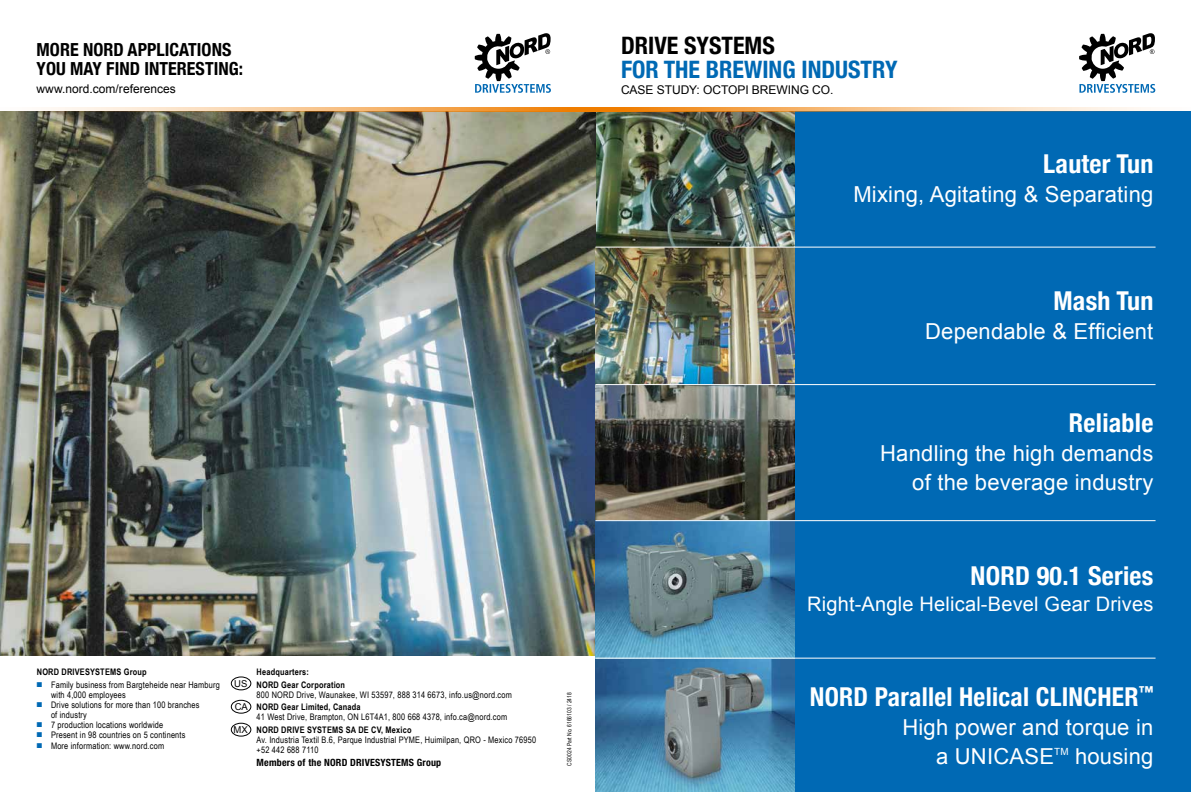
<style>
.page{position:relative;width:1191px;height:792px;background:#fff}
.page>*{position:absolute;margin:0;border:0;box-sizing:border-box;transform-origin:0 0}
.t1{font:700 condensed 26px "Helvetica Neue";letter-spacing:.01em;color:#fff}
.t2{font:700 condensed 24px "Helvetica Neue";color:#0069b4}
.t3{font:700 condensed 24px "Helvetica Neue";color:#000}
.t4{font:22px/29px "Arial";letter-spacing:.01em;color:#fff;text-align:right}
.t5{font:20px "Arial";letter-spacing:.01em;color:#fff}
.t6{font:700 condensed 18px/18.8px "Helvetica Neue";color:#000}
.t7{font:12px "Arial";letter-spacing:-.005em;color:#000}
.t8{font:700 condensed 10px "Helvetica Neue";letter-spacing:.02em;color:#000}
.t9{font:9.9px "Arial";color:#fff}
.t10{font:9.5px "Arial";color:#000}
.t11{font:9px/10px "Arial Narrow";letter-spacing:.02em;color:#000}
.t12{font:700 9px/12.8px "Arial Narrow";letter-spacing:.02em;color:#000}
.t13{font:6px "Arial Narrow";color:#000}
.s1{color:#0069b4}
</style>
<div class="page">
<div style="left:595px;top:111px;width:596px;height:681px;background:#0069b4"></div>
<img style="left:595px;top:112px;width:199px;height:680px">
<img style="left:0;top:112px;width:595px;height:543px">
<svg style="left:1079px;top:33px;width:76px;height:60px"></svg>
<svg style="left:475px;top:33px;width:76px;height:60px"></svg>
<svg style="left:595px;top:108px;width:551px;height:4px;background:#d7ac78"></svg>
<svg style="left:0;top:108px;width:595px;height:4px;background:#e0ad73"></svg>
<div style="left:231px;top:677px;width:20px;height:13px;border:1px solid #000;border-radius:50%"></div>
<div style="left:231px;top:700px;width:20px;height:13px;border:1px solid #000;border-radius:50%"></div>
<div style="left:231px;top:723px;width:20px;height:13px;border:1px solid #000;border-radius:50%"></div>
<hr style="left:595px;top:384px;width:560px;height:1px;background:#fff">
<hr style="left:595px;top:658px;width:560px;height:1px;background:#fff">
<hr style="left:595px;top:520px;width:560px;height:1px;background:#fff">
<hr style="left:595px;top:247px;width:560px;height:1px;background:#fff">
<h3 class="t6" style="left:37px;top:39px;width:208px">MORE NORD APPLICATIONS<br>YOU MAY FIND INTERESTING:</h3>
<h3 class="t7" style="left:37px;top:81px;width:141px">www.nord.com/references</h3>
<p class="t12" style="left:37px;top:665px;width:111px">NORD DRIVESYSTEMS Group</p>
<p class="t11" style="left:51px;top:679px;width:170px;text-indent:-14px"><span class="s1">■</span> Family business from Bargteheide near Hamburg with 4,000 employees</p>
<p class="t11" style="left:51px;top:699px;width:150px;text-indent:-14px"><span class="s1">■</span> Drive solutions for more than 100 branches of industry</p>
<p class="t11" style="left:37px;top:719px;width:128px"><span class="s1">■</span> 7 production locations worldwide</p>
<p class="t11" style="left:37px;top:729px;width:150px"><span class="s1">■</span> Present in 98 countries on 5 continents</p>
<p class="t11" style="left:37px;top:740px;width:129px"><span class="s1">■</span> More information: www.nord.com</p>
<p class="t10" style="left:234px;top:677px;width:15px">US</p>
<p class="t10" style="left:235px;top:700px;width:15px">CA</p>
<p class="t10" style="left:233px;top:723px;width:16px">MX</p>
<p class="t12" style="left:257px;top:665px;width:90px">Headquarters:<br>NORD Gear Corporation</p>
<p class="t11" style="left:257px;top:689px;width:257px">800 NORD Drive, Waunakee, WI 53597, 888 314 6673, info.us@nord.com</p>
<p class="t12" style="left:257px;top:700px;width:105px">NORD Gear Limited, Canada</p>
<p class="t11" style="left:257px;top:712px;width:252px">41 West Drive, Brampton, ON L6T4A1, 800 668 4378, info.ca@nord.com</p>
<p class="t12" style="left:257px;top:723px;width:156px">NORD DRIVE SYSTEMS SA DE CV, Mexico</p>
<p class="t11" style="left:257px;top:735px;width:281px">Av. Industria Textil B.6, Parque Industrial PYME, Huimilpan, QRO - Mexico 76950 +52 442 688 7110</p>
<p class="t8" style="left:257px;top:757px;width:186px">Members of the NORD DRIVESYSTEMS Group</p>
<p class="t13" style="left:565px;top:766px;width:75px;rotate:-90deg">CS0024 Part No. 6166103 / 2418</p>
<h2 class="t3" style="left:621px;top:25px;width:155px">DRIVE SYSTEMS</h2>
<h2 class="t2" style="left:621px;top:49px;width:278px">FOR THE BREWING INDUSTRY</h2>
<h3 class="t7" style="left:621px;top:82px;width:214px">CASE STUDY: OCTOPI BREWING CO.</h3>
<h1 class="t1" style="left:1043px;top:142px;width:112px">Lauter Tun</h1>
<h3 class="t4" style="left:853px;top:180px;width:301px">Mixing, Agitating &amp; Separating</h3>
<h1 class="t1" style="left:1053px;top:279px;width:101px">Mash Tun</h1>
<h3 class="t4" style="left:925px;top:317px;width:230px">Dependable &amp; Efficient</h3>
<h1 class="t1" style="left:1068px;top:401px;width:86px">Reliable</h1>
<h3 class="t4" style="left:880px;top:439px;width:275px">Handling the high demands of the beverage industry</h3>
<h1 class="t1" style="left:970px;top:554px;width:184px">NORD 90.1 Series</h1>
<h3 class="t5" style="left:807px;top:591px;width:348px">Right-Angle Helical-Bevel Gear Drives</h3>
<h1 class="t1" style="left:810px;top:675px;width:345px">NORD Parallel Helical CLINCHER<sup>™</sup></h1>
<h3 class="t4" style="left:936px;top:713px;width:219px;text-align:left;text-indent:-34px">High power and torque in a UNICASE</h3>
<p class="t9" style="left:1054px;top:745px;width:16px">TM</p>
<h3 class="t4" style="left:1075px;top:742px;width:80px">housing</h3>
</div>
